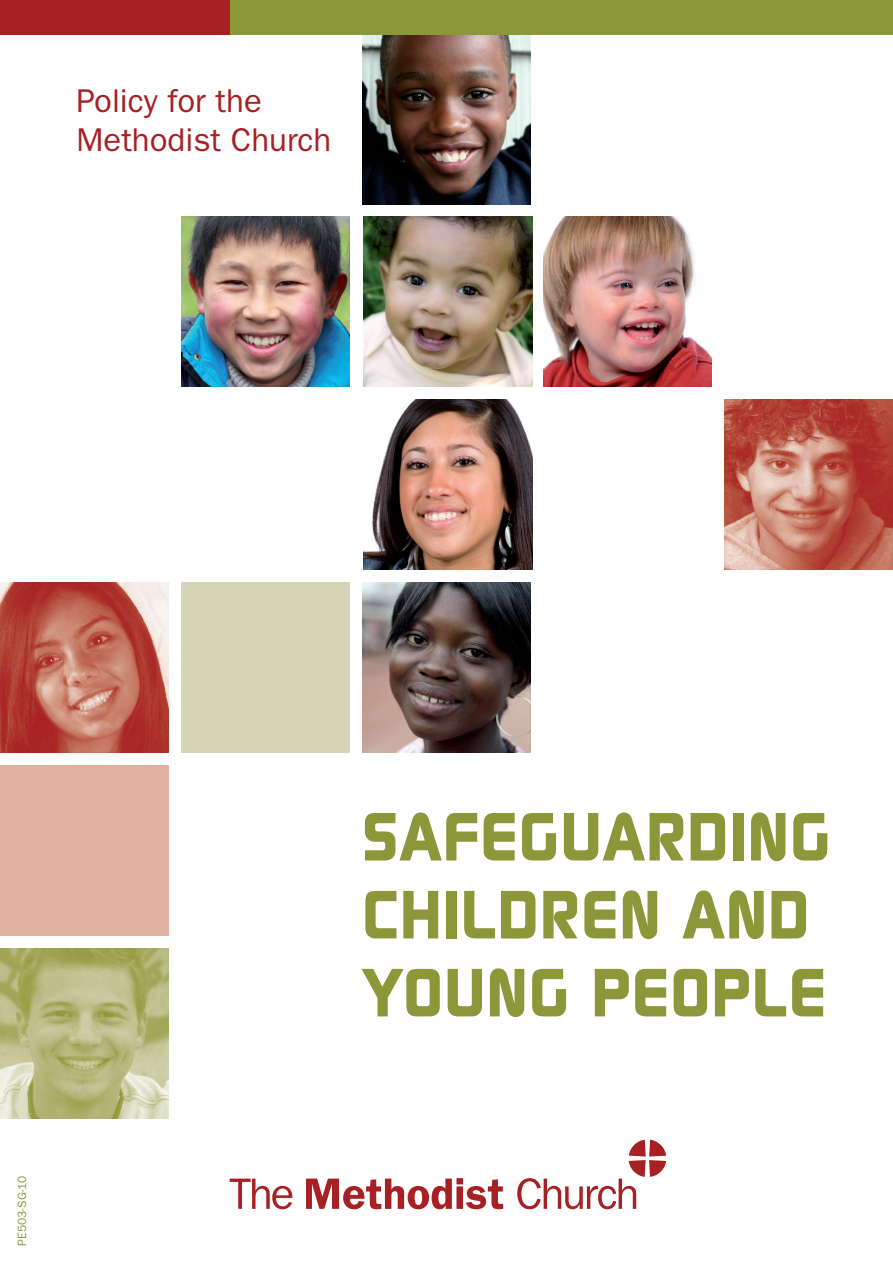
<style>
.page{position:relative;width:893px;height:1263px;background:#fff}
.page>*{position:absolute;margin:0;border:0;box-sizing:border-box;transform-origin:0 0}
.t1{font:700 66px/78px "Dicot";letter-spacing:.025em;color:#8c9739}
.t2{font:33px/39.6px "Franklin Gothic";color:#a72023}
.t3{font:12px "Franklin Gothic";letter-spacing:.005em;color:#8c9739}
</style>
<div class="page">
<img style="left:362px;top:34px;width:169px;height:170px">
<svg style="left:230px;top:1178px;width:63px;height:31px"></svg>
<svg style="left:306px;top:1178px;width:197px;height:31px"></svg>
<svg style="left:517px;top:1140px;width:149px;height:69px"></svg>
<div style="left:230px;top:0;width:663px;height:34px;background:#8c9739"></div>
<div style="left:0;top:0;width:230px;height:34px;background:#a72023"></div>
<div style="left:0;top:765px;width:168px;height:170px;background:#e0b19f"></div>
<img style="left:0;top:583px;width:168px;height:170px">
<img style="left:362px;top:583px;width:169px;height:170px">
<img style="left:543px;top:217px;width:169px;height:170px">
<img style="left:0;top:948px;width:168px;height:170px">
<div style="left:181px;top:583px;width:169px;height:170px;background:#d6d6b7"></div>
<img style="left:181px;top:217px;width:169px;height:170px">
<img style="left:364px;top:217px;width:168px;height:170px">
<img style="left:725px;top:400px;width:168px;height:170px">
<img style="left:364px;top:400px;width:168px;height:170px">
<p class="t2" style="left:77px;top:81px;width:256px">Policy for the<br>Methodist Church</p>
<p class="t3" style="left:15px;top:1246px;width:72px;rotate:-90deg">PE503-SG-10</p>
<p class="t1" style="left:362px;top:800px;width:470px">SAFEGUARDING<br>CHILDREN AND<br>YOUNG PEOPLE</p>
</div>
